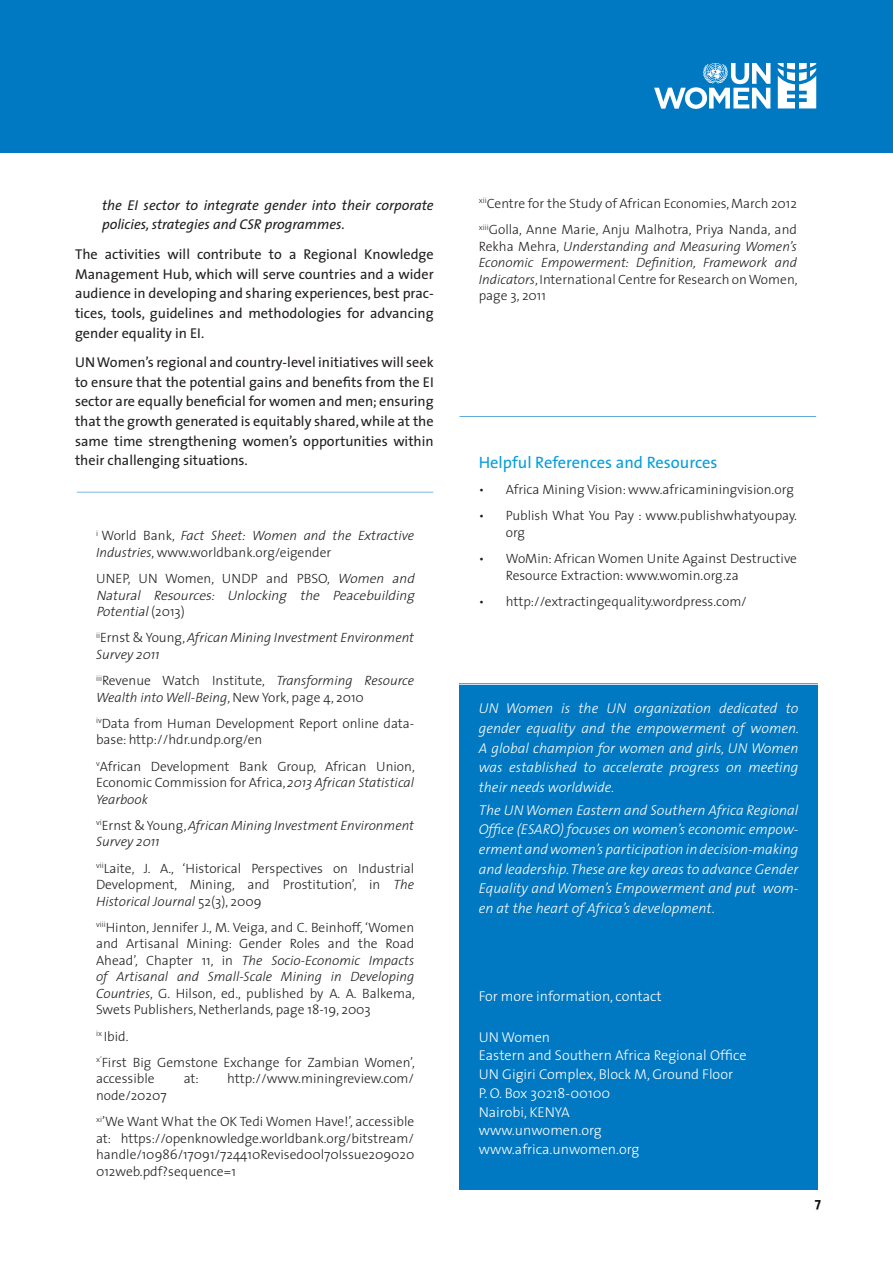
<style>
.page{position:relative;width:893px;height:1263px;background:#fff}
.page>*{position:absolute;margin:0;border:0;box-sizing:border-box;transform-origin:0 0}
.Box_Title{font:16.5px "The Sans";color:#069ddc}
.BODY_TEXT__ITALIC_OR{font:14.25px/19.6px "The Sans";color:#231f20;text-align:justify}
.Box_Text{font:italic 300 14.25px/19.6px "The Sans";color:#fff;text-align:justify}
.Box_____Blue__CHILD{font:italic 300 14.25px/19.6px "The Sans";color:#fff;text-align:justify}
.Box_Text-2{font:300 14.25px "The Sans";color:#fff}
.t1{font:italic 14.25px/19.6px "The Sans";color:#231f20}
.Box_Text-3{font:300 13.5px/16.5px "The Sans";color:#231f20}
.Box_Text-4{font:italic 300 13.5px/16.5px "The Sans";color:#231f20}
.Box_Text-5{font:italic 300 13.5px/16.5px "The Sans";color:#231f20;text-align:justify}
.t2{font:700 13.5px "The Sans";color:#080b0c}
.s1{font-style:normal}
.s2{font-style:italic}
</style>
<div class="page">
<div style="left:0;top:0;width:893px;height:153px;background:#0079c2"></div>
<svg style="left:654px;top:63px;width:116px;height:46px"></svg>
<svg style="left:778px;top:63px;width:38px;height:45px"></svg>
<div style="left:459px;top:683px;width:359px;height:507px;background:#0079c2"></div>
<hr style="left:459px;top:684px;width:359px;height:1px;background:#fff">
<div style="left:75px;top:490px;width:360px;height:729px;border:2px solid #fff"></div>
<div style="left:458px;top:415px;width:360px;height:224px;border:2px solid #fff"></div>
<p class="t1" style="left:102px;top:195px;width:333px">the EI sector to integrate gender into their corporate policies, strategies and CSR programmes.</p>
<p class="BODY_TEXT__ITALIC_OR" style="left:75px;top:244px;width:360px">The activities will contribute to a Regional Knowledge Management Hub, which will serve countries and a wider audience in developing and sharing experiences, best prac&shy;tices, tools, guidelines and methodologies for advancing gender equality in EI.</p>
<p class="BODY_TEXT__ITALIC_OR" style="left:75px;top:352px;width:360px">UN Women’s regional and country-level initiatives will seek to ensure that the potential gains and benefits from the EI sector are equally beneficial for women and men; ensuring that the growth generated is equitably shared, while at the same time strengthening women’s opportunities within their challenging situations.</p>
<p class="Box_Text-4" style="left:96px;top:527px;width:320px"><sup>i</sup> <span class="s1">World Bank,</span> Fact Sheet: Women and the Extractive<br>Industries<span class="s1">, www.worldbank.org/eigender</span></p>
<p class="Box_Text-5" style="left:96px;top:570px;width:324px"><span class="s1">UNEP, UN Women, UNDP and PBSO,</span> Women and Natural Resources: Unlocking the Peacebuilding Potential<span class="s1">( 2 0 1 3 )</span></p>
<p class="Box_Text-4" style="left:96px;top:629px;width:320px"><sup>ii</sup><span class="s1">Ernst &amp; Young,</span> African Mining Investment Environment<br>Survey 2011</p>
<p class="Box_Text-3" style="left:96px;top:672px;width:320px"><sup>iii</sup>Revenue Watch Institute, <span class="s2">Transforming Resource<br>Wealth into Well-Being</span>, New York, page 4, 2010</p>
<p class="Box_Text-3" style="left:96px;top:715px;width:320px"><sup>iv</sup>Data from Human Development Report online data&shy;base: http://hdr.undp.org/en</p>
<p class="Box_Text-3" style="left:96px;top:757px;width:320px;text-align:justify"><sup>v</sup>African Development Bank Group, African Union, Economic Commission for Africa, <span class="s2">2013 African Statistical Yearbook</span></p>
<p class="Box_Text-4" style="left:96px;top:817px;width:320px"><sup>vi</sup><span class="s1">Ernst &amp; Young,</span> African Mining Investment Environment<br>Survey 2011</p>
<p class="Box_Text-3" style="left:96px;top:859px;width:320px;text-align:justify"><sup>vii</sup>Laite, J. A., ‘Historical Perspectives on Industrial Development, Mining, and Prostitution’, in <span class="s2">The Historical Journal</span> 52(3), 2009</p>
<p class="Box_Text-3" style="left:96px;top:919px;width:320px;text-align:justify"><sup>viii</sup>Hinton, Jennifer J., M. Veiga, and C. Beinhoff, ‘Women and Artisanal Mining: Gender Roles and the Road Ahead’, Chapter 11, in <span class="s2">The Socio-Economic Impacts of Artisanal and Small-Scale Mining in Developing Countries</span>, G. Hilson, ed., published by A. A. Balkema, Swets Publishers, Netherlands, page 18-19, 2003</p>
<p class="Box_Text-3" style="left:96px;top:1027px;width:34px"><sup>ix</sup> Ibid.</p>
<p class="Box_Text-3" style="left:96px;top:1054px;width:320px"><sup>x’</sup>First Big Gemstone Exchange for Zambian Women’, accessible</p>
<p class="Box_Text-3" style="left:184px;top:1070px;width:17px">at:</p>
<p class="Box_Text-3" style="left:227px;top:1070px;width:189px">http://www.miningreview.com/</p>
<p class="Box_Text-3" style="left:96px;top:1087px;width:72px">node/20207</p>
<p class="Box_Text-3" style="left:96px;top:1113px;width:320px;text-align:justify"><sup>xi</sup>’We Want What the OK Tedi Women Have!’, accessible at: https://openknowledge.worldbank.org/bitstream/ handle/10986/17091/724410Revised00l70Issue209020<br>012web.pdf?sequence=1</p>
<p class="Box_Text-3" style="left:479px;top:195px;width:320px"><sup>xii</sup>Centre for the Study of African Economies, March 2012</p>
<p class="Box_Text-3" style="left:479px;top:221px;width:320px;text-align:justify"><sup>xiii</sup>Golla, Anne Marie, Anju Malhotra, Priya Nanda, and Rekha Mehra, <span class="s2">Understanding and Measuring Women’s Economic Empowerment: Definition, Framework and Indicators</span>, International Centre for Research on Women, page 3, 2011</p>
<p class="Box_Title" style="left:479px;top:449px;width:240px">Helpful References and Resources</p>
<p class="Box_Text-3" style="left:479px;top:481px;width:317px">• Africa Mining Vision: www.africaminingvision.org</p>
<p class="Box_Text-3" style="left:506px;top:507px;width:293px;text-indent:-27px">• Publish What You Pay : www.publishwhatyoupay. org</p>
<p class="Box_Text-3" style="left:506px;top:550px;width:293px;text-indent:-27px">• WoMin: African Women Unite Against Destructive<br>Resource Extraction: www.womin.org.za</p>
<p class="Box_Text-3" style="left:479px;top:593px;width:270px">• http://extractingequality.wordpress.com/</p>
<p class="Box_____Blue__CHILD" style="left:479px;top:698px;width:322px">UN Women is the UN organization dedicated to gender equality and the empowerment of women.<br>A global champion for women and girls, UN Women was established to accelerate progress on meeting their needs worldwide.</p>
<p class="Box_Text" style="left:479px;top:799px;width:321px">The UN Women Eastern and Southern Africa Regional Office (ESARO) focuses on women’s economic empow&shy;erment and women’s participation in decision-making and leadership. These are key areas to advance Gender Equality and Women’s Empowerment and put wom&shy;en at the heart of Africa’s development.</p>
<p class="Box_Text-2" style="left:479px;top:984px;width:185px">For more information, contact</p>
<p class="Box_Text-2" style="left:479px;top:1025px;width:73px">UN Women</p>
<p class="Box_Text-2" style="left:479px;top:1044px;width:269px">Eastern and Southern Africa Regional Office</p>
<p class="Box_Text-2" style="left:479px;top:1062px;width:256px">UN Gigiri Complex, Block M, Ground Floor</p>
<p class="Box_Text-2" style="left:479px;top:1081px;width:133px">P. O. Box 30218-00100</p>
<p class="Box_Text-2" style="left:479px;top:1100px;width:93px">Nairobi, KENYA</p>
<p class="Box_Text-2" style="left:479px;top:1119px;width:125px">www.unwomen.org</p>
<p class="Box_Text-2" style="left:479px;top:1137px;width:162px">www.africa.unwomen.org</p>
<p class="t2" style="left:815px;top:1191px;width:8px">7</p>
</div>
